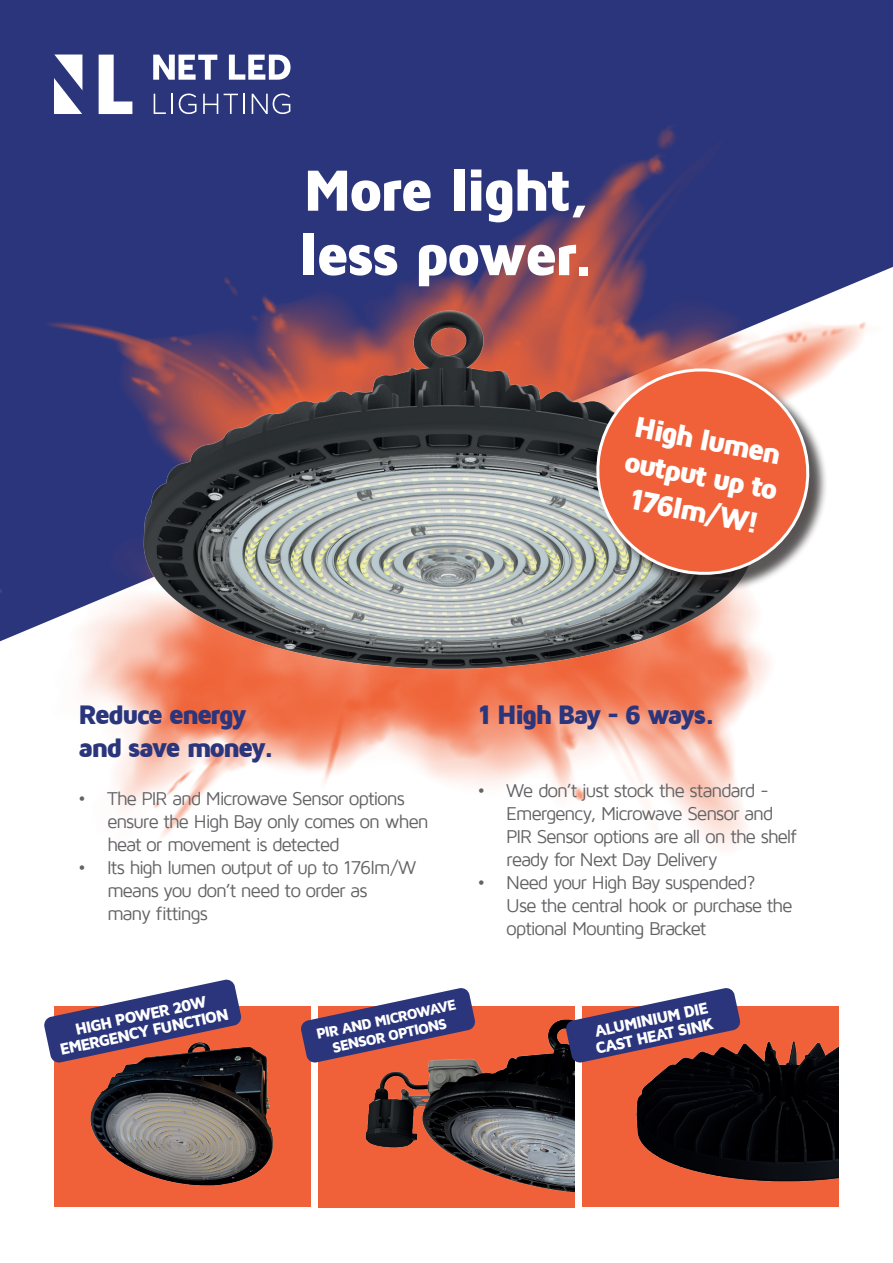
<style>
.page{position:relative;width:893px;height:1263px;background:#fff}
.page>*{position:absolute;margin:0;border:0;box-sizing:border-box;transform-origin:0 0}
.t1{font:900 60px/64.5px "Maven Pro";letter-spacing:-.065em;color:#fff}
.t2{font:900 30px/36px "Maven Pro";color:#fff;text-align:center}
.t3{font:900 27.6px/33px "Maven Pro";letter-spacing:-.095em;color:#2a357c}
.t4{font:19.05px/23px "Maven Pro";letter-spacing:-.065em;color:#636366}
.t5{font:900 16.5px/16.5px "Maven Pro";color:#fff}
.t6{font:900 15px/16.5px "Maven Pro";color:#fff;text-align:center}
</style>
<div class="page">
<div style="left:0;top:0;width:893px;height:118px;background:#2a357c"></div>
<svg style="left:153px;top:55px;width:64px;height:25px"></svg>
<svg style="left:229px;top:55px;width:62px;height:25px"></svg>
<svg style="left:154px;top:94px;width:12px;height:20px"></svg>
<hr style="left:171px;top:94px;width:2px;height:20px;background:#fff">
<svg style="left:179px;top:94px;width:17px;height:20px"></svg>
<svg style="left:203px;top:94px;width:15px;height:20px"></svg>
<svg style="left:224px;top:94px;width:14px;height:20px"></svg>
<hr style="left:243px;top:94px;width:2px;height:20px;background:#fff">
<svg style="left:252px;top:94px;width:38px;height:20px"></svg>
<svg style="left:54px;top:55px;width:28px;height:59px"></svg>
<svg style="left:99px;top:55px;width:33px;height:59px"></svg>
<img style="left:0;top:118px;width:893px;height:731px">
<img style="left:44px;top:186px;width:784px;height:511px">
<div style="left:599px;top:371px;width:229px;height:222px;background:#231f20;opacity:.75"></div>
<svg style="left:585px;top:357px;width:235px;height:225px;background:#dd7a5e"></svg>
<div style="left:318px;top:1006px;width:256px;height:201px;background:#f16139"></div>
<div style="left:582px;top:1006px;width:256px;height:201px;background:#f16139"></div>
<div style="left:54px;top:1006px;width:257px;height:201px;background:#f16139"></div>
<img style="left:90px;top:1046px;width:183px;height:140px">
<img style="left:365px;top:1019px;width:209px;height:174px">
<img style="left:636px;top:1041px;width:202px;height:141px">
<svg style="left:301px;top:988px;width:175px;height:75px"></svg>
<svg style="left:565px;top:988px;width:176px;height:75px"></svg>
<svg style="left:44px;top:979px;width:198px;height:84px"></svg>
<h1 class="t1" style="left:297px;top:158px;width:300px">More light, less power.</h1>
<h2 class="t2" style="left:635px;top:408px;width:158px;rotate:11deg">High lumen output up to<br>176lm/W!</h2>
<h3 class="t3" style="left:78px;top:698px;width:198px">Reduce energy and save money.</h3>
<h3 class="t3" style="left:477px;top:698px;width:239px">1 High Bay - 6 ways.</h3>
<p class="t4" style="left:506px;top:780px;width:292px;text-indent:-29px">• We don’t just stock the standard - Emergency, Microwave Sensor and PIR Sensor options are all on the shelf ready for Next Day Delivery</p>
<p class="t4" style="left:506px;top:871px;width:288px;text-indent:-29px">• Need your High Bay suspended?<br>Use the central hook or purchase the optional Mounting Bracket</p>
<p class="t4" style="left:107px;top:787px;width:323px;text-indent:-29px">• The PIR and Microwave Sensor options ensure the High Bay only comes on when heat or movement is detected</p>
<p class="t4" style="left:107px;top:856px;width:311px;text-indent:-29px">• Its high lumen output of up to 176lm/W means you don’t need to order as many fittings</p>
<p class="t5" style="left:55px;top:1025px;width:174px;text-align:center;rotate:-12deg">HIGH POWER 20W<br>EMERGENCY FUNCTION</p>
<p class="t6" style="left:315px;top:1026px;width:144px;rotate:-12deg">PIR AND MICROWAVE<br>SENSOR OPTIONS</p>
<p class="t5" style="left:590px;top:1024px;width:122px;rotate:-12deg">ALUMINIUM DIE<br>CAST HEAT SINK</p>
</div>
